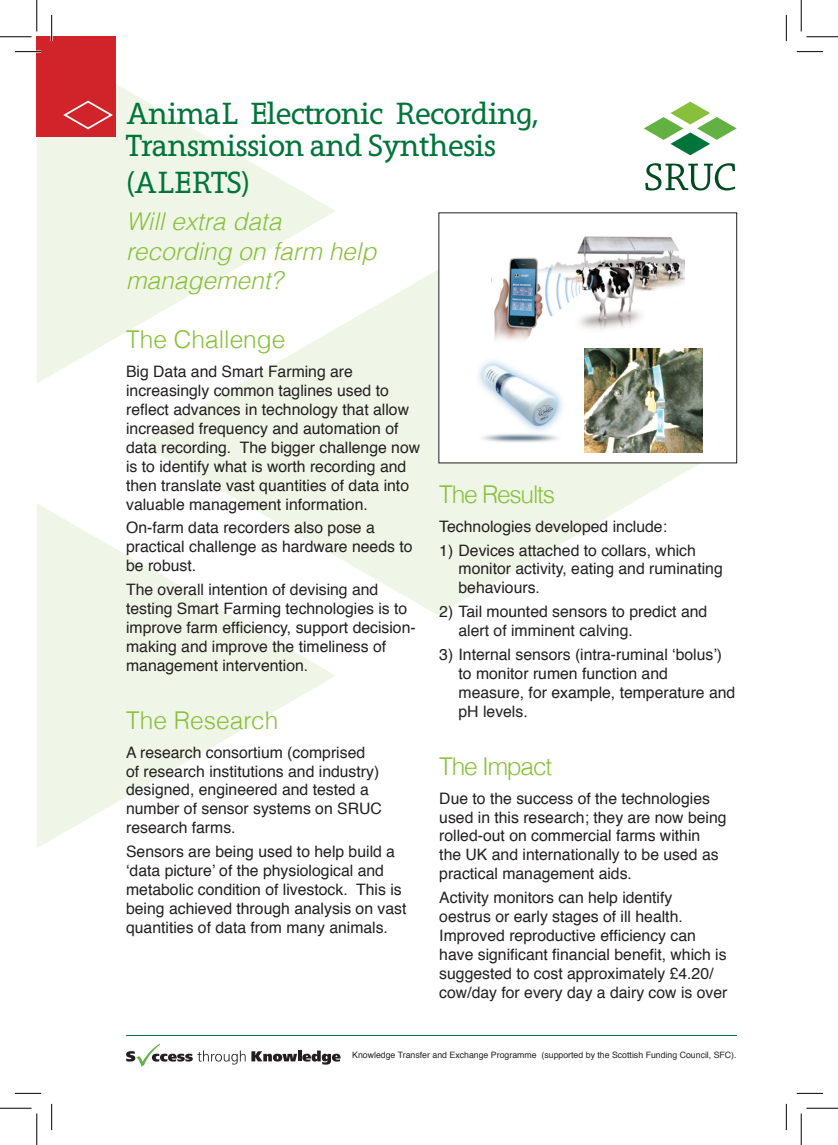
<style>
.page{position:relative;width:838px;height:1145px;background:#fff}
.page>*{position:absolute;margin:0;border:0;box-sizing:border-box;transform-origin:0 0}
.t1{font:31.5px/31.5px "Grandesign Neue Serif";letter-spacing:-.025em;color:#00743a}
.t2{font:italic 300 24.5px/29.4px "Helvetica";color:#88c03c}
.t3{font:300 24.5px "Helvetica";color:#88c03c}
.t4{font:300 24.5px "Helvetica";letter-spacing:-.05em;color:#88c03c}
.t5{font:15.75px/18.9px "Helvetica";color:#231f20}
.t6{font:8.75px "Helvetica";color:#231f20}
</style>
<div class="page">
<svg style="left:37px;top:84px;width:298px;height:299px;fill:#f0f6e7"></svg>
<svg style="left:37px;top:504px;width:299px;height:344px;fill:#f0f6e7"></svg>
<svg style="left:138px;top:270px;width:598px;height:345px;fill:#f0f6e7"></svg>
<svg style="left:644px;top:102px;width:92px;height:53px"></svg>
<svg style="left:645px;top:163px;width:90px;height:28px"></svg>
<hr style="left:126px;top:1035px;width:610px;height:1px;background:#00743a">
<svg style="left:126px;top:1044px;width:119px;height:23px"></svg>
<svg style="left:251px;top:1051px;width:89px;height:14px"></svg>
<div style="left:37px;top:37px;width:79px;height:100px;background:#d1232a"></div>
<svg style="left:63px;top:100px;width:50px;height:30px"></svg>
<div style="left:439px;top:213px;width:297px;height:250px;background:#fff"></div>
<img style="left:584px;top:349px;width:118px;height:104px">
<img style="left:491px;top:236px;width:193px;height:105px">
<img style="left:478px;top:360px;width:85px;height:83px">
<hr style="left:15px;top:51px;width:26px;height:2px;background:#fff">
<hr style="left:51px;top:15px;width:2px;height:26px;background:#fff">
<svg style="left:15px;top:51px;width:26px;height:1px"></svg>
<svg style="left:796px;top:51px;width:27px;height:1px"></svg>
<svg style="left:15px;top:1093px;width:26px;height:1px"></svg>
<svg style="left:796px;top:1093px;width:27px;height:1px"></svg>
<svg style="left:51px;top:15px;width:1px;height:26px"></svg>
<svg style="left:51px;top:1104px;width:1px;height:26px"></svg>
<svg style="left:786px;top:15px;width:1px;height:26px"></svg>
<svg style="left:786px;top:1104px;width:1px;height:26px"></svg>
<hr style="left:0;top:36px;width:32px;height:1px;background:#000">
<hr style="left:806px;top:36px;width:31px;height:1px;background:#000">
<hr style="left:0;top:1108px;width:32px;height:1px;background:#000">
<hr style="left:806px;top:1108px;width:31px;height:1px;background:#000">
<hr style="left:36px;top:0;width:1px;height:31px;background:#000">
<hr style="left:36px;top:1113px;width:1px;height:32px;background:#000">
<hr style="left:800px;top:0;width:1px;height:31px;background:#000">
<hr style="left:800px;top:1113px;width:1px;height:32px;background:#000">
<h1 class="t1" style="left:126px;top:98px;width:414px">AnimaL Electronic Recording,<br>Transmission and Synthesis</h1>
<h1 class="t1" style="left:126px;top:167px;width:125px">(ALERTS)</h1>
<h2 class="t2" style="left:126px;top:207px;width:252px">Will extra data recording on farm help management?</h2>
<h2 class="t3" style="left:126px;top:320px;width:161px">The Challenge</h2>
<p class="t5" style="left:126px;top:363px;width:295px">Big Data and Smart Farming are increasingly common taglines used to reflect advances in technology that allow increased frequency and automation of data recording. The bigger challenge now is to identify what is worth recording and then translate vast quantities of data into valuable management information.</p>
<p class="t5" style="left:126px;top:519px;width:288px">On-farm data recorders also pose a practical challenge as hardware needs to be robust.</p>
<p class="t5" style="left:126px;top:581px;width:291px">The overall intention of devising and testing Smart Farming technologies is to improve farm efficiency, support decision&shy;making and improve the timeliness of management intervention.</p>
<h2 class="t3" style="left:126px;top:700px;width:154px">The Research</h2>
<p class="t5" style="left:126px;top:743px;width:257px">A research consortium (comprised of research institutions and industry) designed, engineered and tested a number of sensor systems on SRUC research farms.</p>
<p class="t5" style="left:126px;top:843px;width:282px">Sensors are being used to help build a ‘data picture’ of the physiological and metabolic condition of livestock. This is being achieved through analysis on vast quantities of data from many animals.</p>
<h2 class="t4" style="left:439px;top:474px;width:117px">The Results</h2>
<p class="t5" style="left:439px;top:517px;width:229px">Technologies developed include:</p>
<p class="t5" style="left:458px;top:541px;width:266px;text-indent:-19px">1) Devices attached to collars, which monitor activity, eating and ruminating behaviours.</p>
<p class="t5" style="left:458px;top:603px;width:250px;text-indent:-19px">2) Tail mounted sensors to predict and alert of imminent calving.</p>
<p class="t5" style="left:458px;top:645px;width:278px;text-indent:-19px">3) Internal sensors (intra-ruminal ‘bolus’) to monitor rumen function and measure, for example, temperature and pH levels.</p>
<h2 class="t4" style="left:439px;top:746px;width:114px">The Impact</h2>
<p class="t5" style="left:439px;top:789px;width:289px">Due to the success of the technologies used in this research; they are now being rolled-out on commercial farms within<br>the UK and internationally to be used as practical management aids.</p>
<p class="t5" style="left:439px;top:889px;width:289px">Activity monitors can help identify oestrus or early stages of ill health.<br>Improved reproductive efficiency can have significant financial benefit, which is suggested to cost approximately £4.20/ cow/day for every day a dairy cow is over</p>
<p class="t6" style="left:352px;top:1048px;width:386px">Knowledge Transfer and Exchange Programme (supported by the Scottish Funding Council, SFC).</p>
</div>
